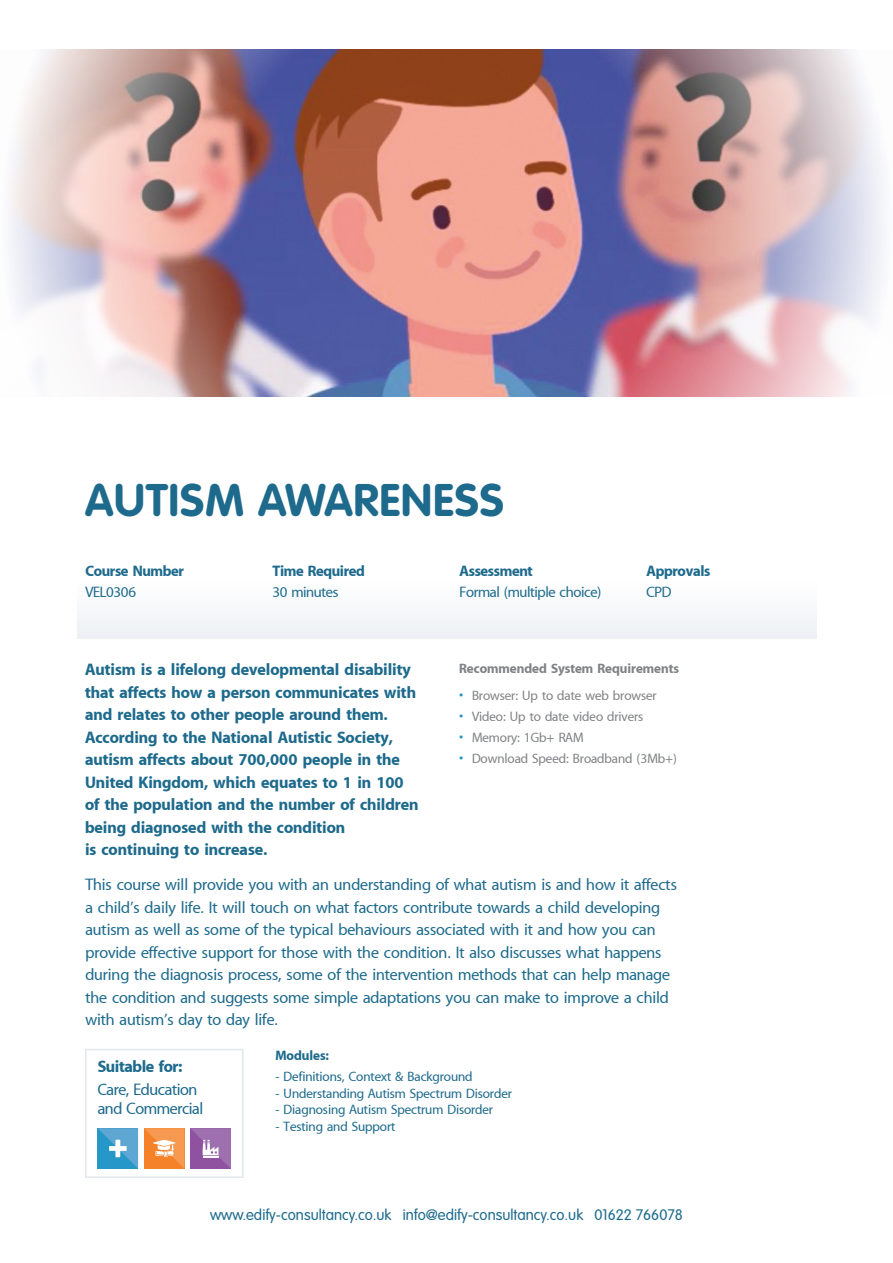
<style>
.page{position:relative;width:893px;height:1263px;background:#fff}
.page>*{position:absolute;margin:0;border:0;box-sizing:border-box;transform-origin:0 0}
.t1{font:700 45px "VAG Rounded";letter-spacing:.02em;color:#1d6a8c}
.t2{font:16.5px/22.5px "Redford";color:#1d6a8c}
.t3{font:700 16.5px/22.5px "Redford";color:#1d6a8c}
.t4{font:16.5px/19.5px "Redford";letter-spacing:-.02em;color:#1d6a8c}
.t5{font:700 16.5px "Redford";letter-spacing:-.02em;color:#1d6a8c}
.t6{font:300 15px "VAG Rounded";color:#1d6a8c}
.t7{font:700 15px "Redford";letter-spacing:-.02em;color:#1d6a8c}
.t8{font:15px "Redford";letter-spacing:-.02em;color:#1d6a8c}
.t9{font:13.5px "Redford";color:#1d6a8c}
.t10{font:13.5px "Redford";color:#808285}
.t11{font:700 13.5px "Redford";color:#808285}
.t12{font:700 13.5px "Redford";color:#1d6a8c}
.s1{font-size:15px;color:#2597c9}
</style>
<div class="page">
<div style="left:77px;top:582px;width:740px;height:56px;background:#f5f7f9"></div>
<img style="left:9px;top:49px;width:876px;height:347px">
<div style="left:85px;top:1049px;width:159px;height:129px;background:#fff;border:2px solid #e3e8ee"></div>
<svg style="left:98px;top:1128px;width:40px;height:41px;background:#51a7d1"></svg>
<svg style="left:144px;top:1128px;width:40px;height:41px;background:#f69a53"></svg>
<svg style="left:190px;top:1128px;width:41px;height:41px;background:#a070b0"></svg>
<h1 class="t1" style="left:85px;top:474px;width:420px">AUTISM AWARENESS</h1>
<p class="t7" style="left:85px;top:563px;width:100px">Course Number</p>
<p class="t8" style="left:85px;top:584px;width:52px">VEL0306</p>
<p class="t7" style="left:272px;top:563px;width:94px">Time Required</p>
<p class="t8" style="left:272px;top:584px;width:67px">30 minutes</p>
<p class="t7" style="left:460px;top:563px;width:75px">Assessment</p>
<p class="t8" style="left:460px;top:584px;width:143px">Formal (multiple choice)</p>
<p class="t7" style="left:647px;top:563px;width:65px">Approvals</p>
<p class="t8" style="left:647px;top:584px;width:26px">CPD</p>
<p class="t3" style="left:85px;top:659px;width:335px">Autism is a lifelong developmental disability that affects how a person communicates with and relates to other people around them.<br>According to the National Autistic Society, autism affects about 700,000 people in the United Kingdom, which equates to 1 in 100 of the population and the number of children being diagnosed with the condition<br>is continuing to increase.</p>
<p class="t11" style="left:459px;top:661px;width:221px">Recommended System Requirements</p>
<p class="t10" style="left:459px;top:689px;width:199px"><span class="s1">•</span> Browser: Up to date web browser</p>
<p class="t10" style="left:459px;top:710px;width:186px"><span class="s1">•</span> Video: Up to date video drivers</p>
<p class="t10" style="left:459px;top:731px;width:126px"><span class="s1">•</span> Memory: 1Gb+ RAM</p>
<p class="t10" style="left:459px;top:752px;width:219px"><span class="s1">•</span> Download Speed: Broadband (3Mb+)</p>
<p class="t2" style="left:85px;top:874px;width:593px">This course will provide you with an understanding of what autism is and how it affects a child’s daily life. It will touch on what factors contribute towards a child developing autism as well as some of the typical behaviours associated with it and how you can provide effective support for those with the condition. It also discusses what happens during the diagnosis process, some of the intervention methods that can help manage the condition and suggests some simple adaptations you can make to improve a child with autism’s day to day life.</p>
<p class="t5" style="left:98px;top:1058px;width:86px">Suitable for:</p>
<p class="t4" style="left:98px;top:1080px;width:107px">Care, Education and Commercial</p>
<p class="t12" style="left:275px;top:1049px;width:55px">Modules:</p>
<p class="t9" style="left:275px;top:1070px;width:199px">- Definitions, Context &amp; Background</p>
<p class="t9" style="left:275px;top:1086px;width:238px">- Understanding Autism Spectrum Disorder</p>
<p class="t9" style="left:275px;top:1103px;width:219px">- Diagnosing Autism Spectrum Disorder</p>
<p class="t9" style="left:275px;top:1119px;width:121px">- Testing and Support</p>
<p class="t6" style="left:210px;top:1206px;width:474px">www.edify-consultancy.co.uk info@edify-consultancy.co.uk 01622 766078</p>
</div>
